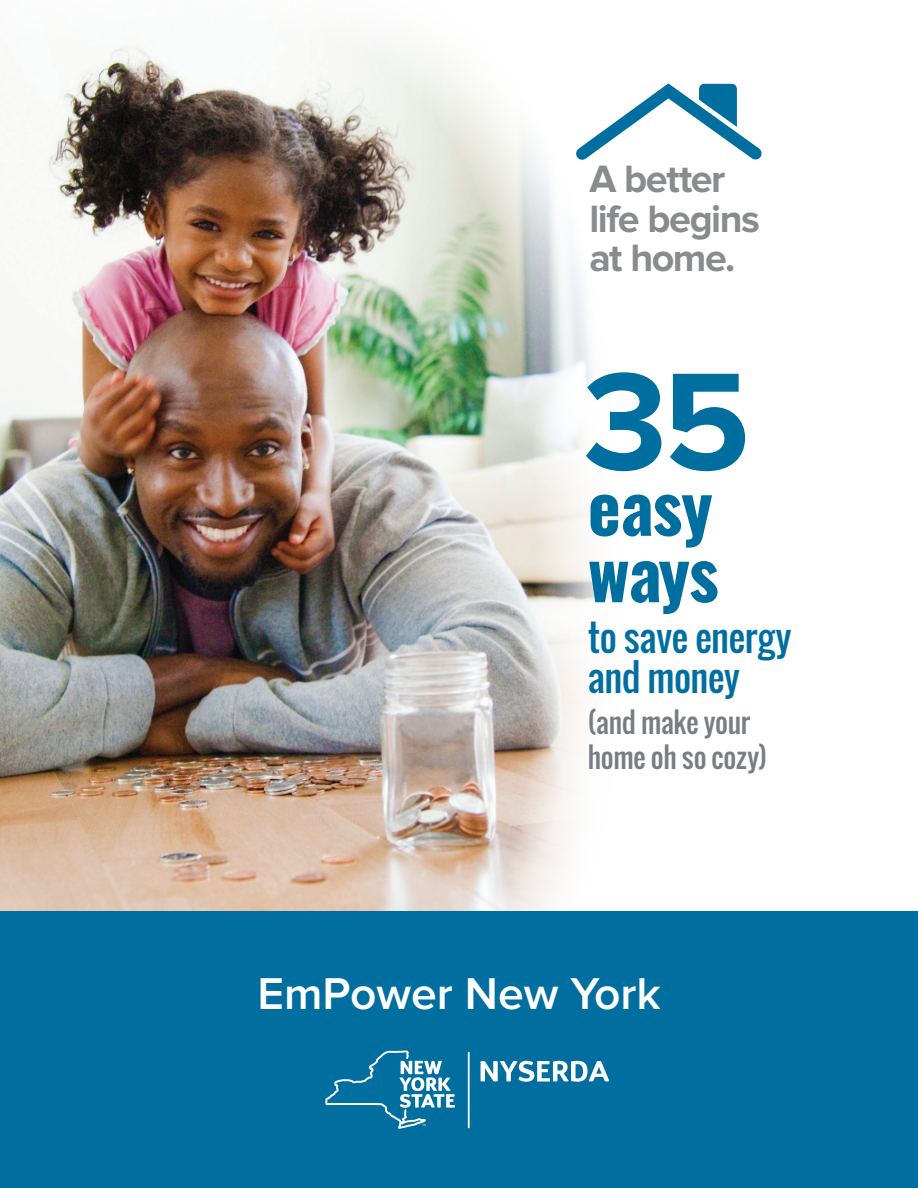
<style>
.page{position:relative;width:918px;height:1188px;background:#fff}
.page>*{position:absolute;margin:0;border:0;box-sizing:border-box;transform-origin:0 0}
.t1{font:700 143.55px "Proxima Nova";color:#006fa0}
.t2{font:700 70.2px/66.4px "Oswald";letter-spacing:-.015em;color:#006fa0}
.t3{font:600 46.2px "Proxima Nova";color:#fff}
.t4{font:700 39.45px/39.5px "Proxima Nova";letter-spacing:-.035em;color:#898b8e}
.t5{font:36.9px/40.7px "Oswald";letter-spacing:-.015em;color:#006fa0}
.t6{font:27.75px/35.1px "Oswald";letter-spacing:-.015em;color:#787d83}
</style>
<div class="page">
<img style="left:0;top:41px;width:918px;height:871px">
<div style="left:0;top:912px;width:918px;height:276px;background:#006fa0"></div>
<svg style="left:575px;top:83px;width:187px;height:77px"></svg>
<svg style="left:325px;top:1050px;width:130px;height:79px"></svg>
<svg style="left:481px;top:1061px;width:128px;height:21px"></svg>
<hr style="left:468px;top:1052px;width:2px;height:76px;background:#fff">
<h3 class="t4" style="left:589px;top:160px;width:172px">A better life begins at home.</h3>
<h1 class="t1" style="left:583px;top:339px;width:169px">35</h1>
<h2 class="t2" style="left:588px;top:478px;width:132px">easy ways</h2>
<h3 class="t5" style="left:588px;top:616px;width:205px">to save energy and money</h3>
<p class="t6" style="left:588px;top:704px;width:181px">(and make your home oh so cozy)</p>
<h3 class="t3" style="left:258px;top:967px;width:405px">EmPower New York</h3>
</div>
